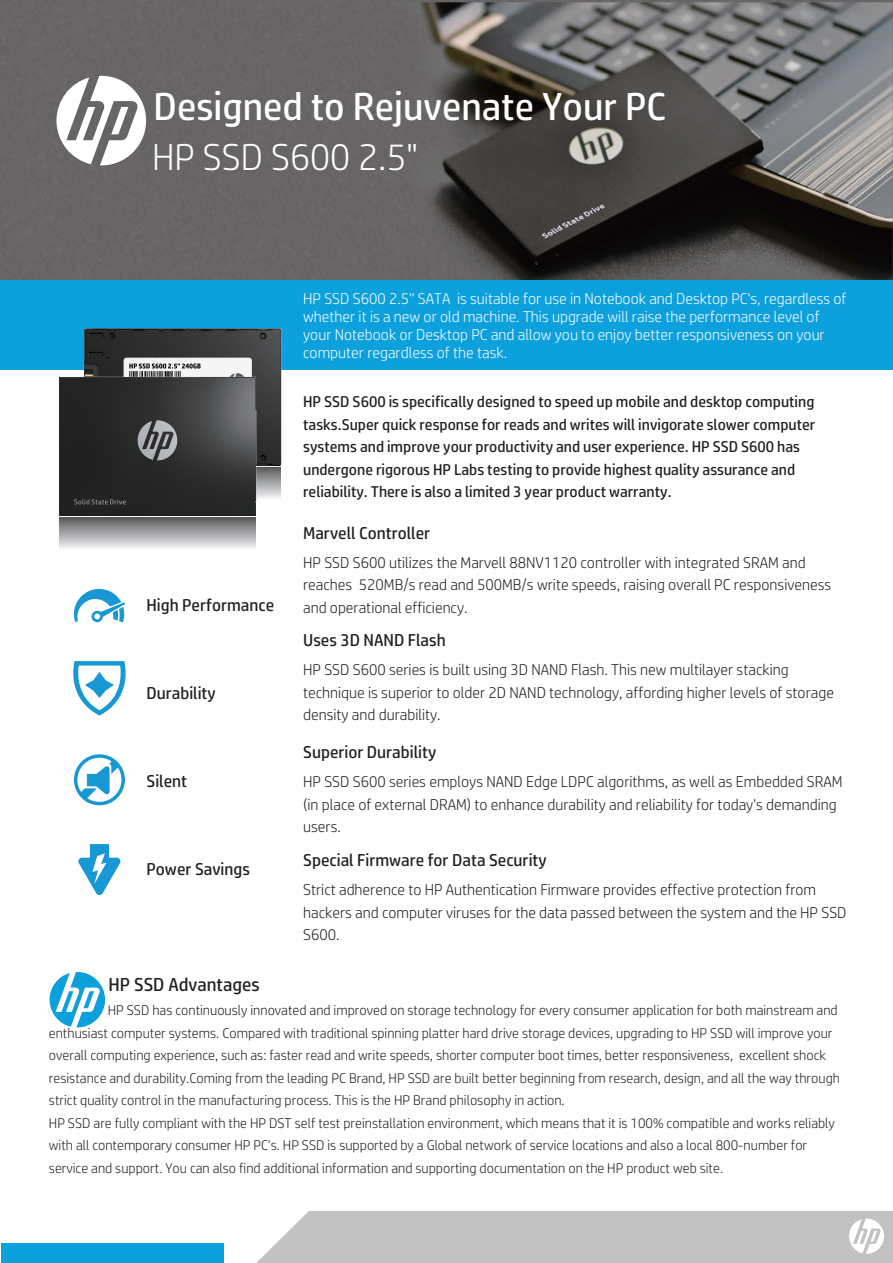
<style>
.page{position:relative;width:893px;height:1263px;background:#fff}
.page>*{position:absolute;margin:0;border:0;box-sizing:border-box;transform-origin:0 0}
.t1{font:37.5px "HP Simplified Hans";color:#fff}
.t2{font:300 36px "HP Simplified Hans";color:#fff}
.t3{font:18px "HP Simplified Hans";color:#231f20}
.t4{font:16.5px "HP Simplified Hans";color:#231f20}
.t5{font:300 15px/22.5px "HP Simplified Hans";color:#231f20}
.t6{font:15px/22.5px "HP Simplified Hant";color:#231f20}
.t7{font:300 15px/18px "HP Simplified Hans";color:#fff}
.t8{font:300 13.5px/22.5px "HP Simplified Hans";color:#231f20}
</style>
<div class="page">
<svg style="left:0;top:0;width:893px;height:280px;background:#5e5c5b"></svg>
<div style="left:0;top:281px;width:893px;height:89px;background:#0ca0dd"></div>
<svg style="left:50px;top:972px;width:55px;height:55px"></svg>
<div style="left:256px;top:1211px;width:637px;height:52px;background:#c2c2c2"></div>
<div style="left:2px;top:1243px;width:222px;height:20px;background:#0ca0dd"></div>
<svg style="left:73px;top:661px;width:53px;height:54px"></svg>
<svg style="left:57px;top:76px;width:89px;height:89px"></svg>
<svg style="left:59px;top:521px;width:196px;height:27px;background:#acadaf"></svg>
<svg style="left:261px;top:472px;width:20px;height:26px"></svg>
<img style="left:83px;top:328px;width:199px;height:144px">
<img style="left:59px;top:370px;width:202px;height:151px">
<svg style="left:78px;top:844px;width:43px;height:51px"></svg>
<svg style="left:74px;top:588px;width:51px;height:34px"></svg>
<svg style="left:74px;top:754px;width:51px;height:51px"></svg>
<h1 class="t1" style="left:154px;top:87px;width:514px">Designed to Rejuvenate Your PC</h1>
<h2 class="t2" style="left:152px;top:138px;width:268px">HP SSD S600 2.5"</h2>
<p class="t7" style="left:303px;top:289px;width:545px">HP SSD S600 2.5'' SATA is suitable for use in Notebook and Desktop PC's, regardless of whether it is a new or old machine. This upgrade will raise the performance level of your Notebook or Desktop PC and allow you to enjoy better responsiveness on your computer regardless of the task.</p>
<p class="t6" style="left:303px;top:390px;width:514px">HP SSD S600 is specifically designed to speed up mobile and desktop computing tasks.Super quick response for reads and writes will invigorate slower computer systems and improve your productivity and user experience. HP SSD S600 has undergone rigorous HP Labs testing to provide highest quality assurance and reliability. There is also a limited 3 year product warranty.</p>
<p class="t4" style="left:147px;top:596px;width:129px">High Performance</p>
<p class="t4" style="left:147px;top:684px;width:71px">Durability</p>
<p class="t4" style="left:147px;top:772px;width:42px">Silent</p>
<p class="t4" style="left:147px;top:860px;width:105px">Power Savings</p>
<h3 class="t3" style="left:109px;top:974px;width:153px">HP SSD Advantages</h3>
<p class="t4" style="left:303px;top:524px;width:129px">Marvell Controller</p>
<p class="t5" style="left:303px;top:551px;width:530px">HP SSD S600 utilizes the Marvell 88NV1120 controller with integrated SRAM and reaches 520MB/s read and 500MB/s write speeds, raising overall PC responsiveness and operational efficiency.</p>
<p class="t4" style="left:303px;top:631px;width:144px">Uses 3D NAND Flash</p>
<p class="t5" style="left:303px;top:659px;width:532px">HP SSD S600 series is built using 3D NAND Flash. This new multilayer stacking technique is superior to older 2D NAND technology, affording higher levels of storage density and durability.</p>
<p class="t4" style="left:303px;top:743px;width:135px">Superior Durability</p>
<p class="t5" style="left:303px;top:770px;width:541px">HP SSD S600 series employs NAND Edge LDPC algorithms, as well as Embedded SRAM (in place of external DRAM) to enhance durability and reliability for today's demanding users.</p>
<p class="t4" style="left:303px;top:852px;width:245px">Special Firmware for Data Security</p>
<p class="t5" style="left:303px;top:879px;width:545px">Strict adherence to HP Authentication Firmware provides effective protection from hackers and computer viruses for the data passed between the system and the HP SSD<br>S600.</p>
<p class="t8" style="left:49px;top:999px;width:793px;text-indent:59px">HP SSD has continuously innovated and improved on storage technology for every consumer application for both mainstream and enthusiast computer systems. Compared with traditional spinning platter hard drive storage devices, upgrading to HP SSD will improve your overall computing experience, such as: faster read and write speeds, shorter computer boot times, better responsiveness, excellent shock resistance and durability.Coming from the leading PC Brand, HP SSD are built better beginning from research, design, and all the way through strict quality control in the manufacturing process. This is the HP Brand philosophy in action.<br>HP SSD are fully compliant with the HP DST self test preinstallation environment, which means that it is 100% compatible and works reliably with all contemporary consumer HP PC's. HP SSD is supported by a Global network of service locations and also a local 800-number for service and support. You can also find additional information and supporting documentation on the HP product web site.</p>
</div>
